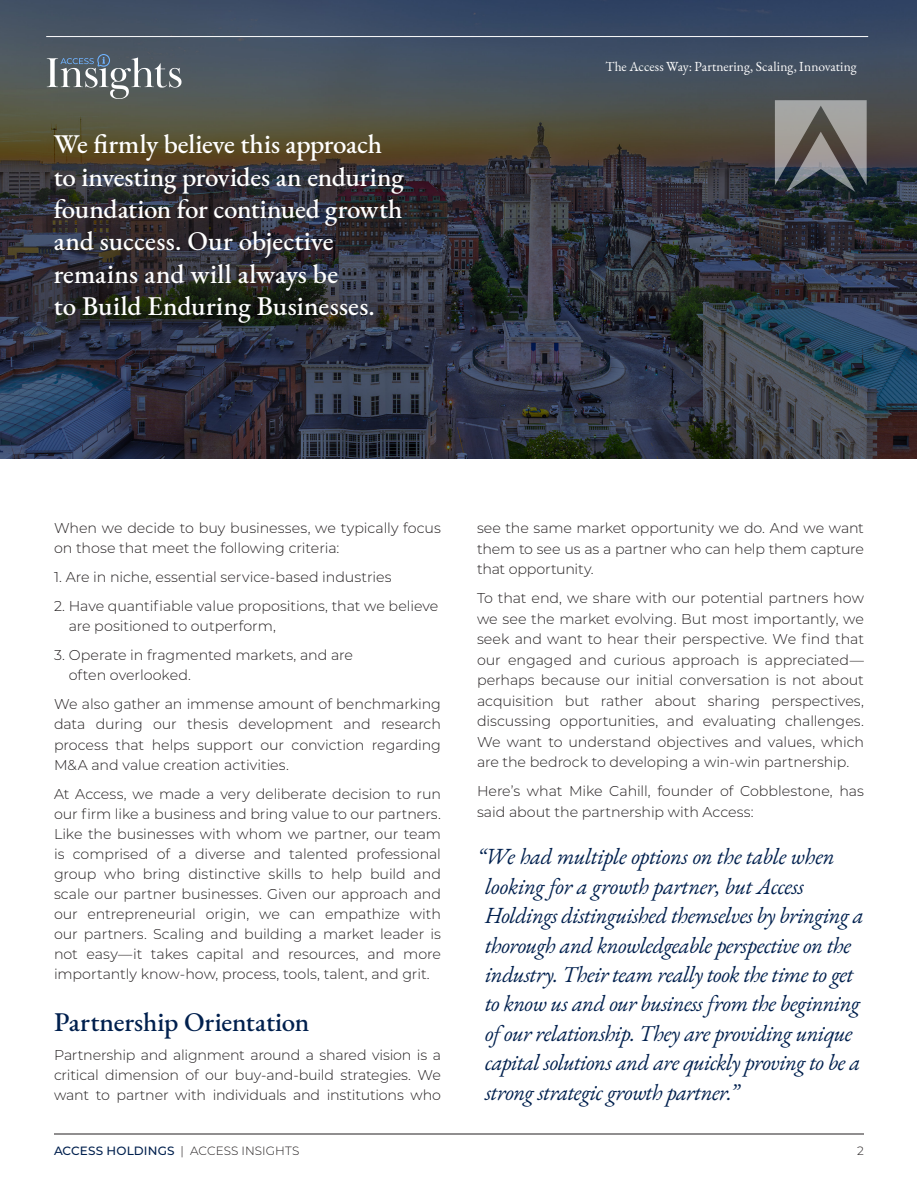
<style>
.page{position:relative;width:918px;height:1188px;background:#fff}
.page>*{position:absolute;margin:0;border:0;box-sizing:border-box;transform-origin:0 0}
.Photo_Call_Out{font:500 27px/32.4px "EB Garamond";color:#fff}
.Copy_Header{font:500 27px "EB Garamond";letter-spacing:-.005em;color:#00204e}
.Call_Out_Quote{font:italic 22.5px/29.4px "EB Garamond";letter-spacing:-.025em;color:#00204e}
.Body_Copy{font:300 14.25px/20.1px "Montserrat";letter-spacing:-.005em;color:#231f20;text-align:justify}
.t1{font:13.5px "EB Garamond";letter-spacing:.005em;color:#fff}
.t2{font:300 12px "Montserrat";letter-spacing:.005em;color:#231f20}
.s1{font-weight:500;color:#00204e}
</style>
<div class="page">
<hr style="left:54px;top:1134px;width:810px;height:1px;background:#231f20">
<img style="left:0;top:0;width:916px;height:459px">
<hr style="left:46px;top:36px;width:822px;height:1px;background:#fff">
<svg style="left:775px;top:100px;width:92px;height:92px"></svg>
<svg style="left:47px;top:54px;width:135px;height:45px"></svg>
<p class="Photo_Call_Out" style="left:54px;top:128px;width:352px">We firmly believe this approach to investing provides an enduring foundation for continued growth and success. Our objective remains and will always be<br>to Build Enduring Businesses.</p>
<p class="t1" style="left:605px;top:57px;width:253px">The Access Way: Partnering, Scaling, Innovating</p>
<p class="Body_Copy" style="left:54px;top:518px;width:388px">When we decide to buy businesses, we typically focus on those that meet the following criteria:</p>
<p class="Body_Copy" style="left:54px;top:567px;width:339px">1. Are in niche, essential service-based industries</p>
<p class="Body_Copy" style="left:69px;top:596px;width:371px;text-indent:-15px">2. Have quantifiable value propositions, that we believe are positioned to outperform,</p>
<p class="Body_Copy" style="left:69px;top:645px;width:286px;text-indent:-15px">3. Operate in fragmented markets, and are often overlooked.</p>
<p class="Body_Copy" style="left:54px;top:694px;width:389px">We also gather an immense amount of benchmarking data during our thesis development and research process that helps support our conviction regarding M&amp;A and value creation activities.</p>
<p class="Body_Copy" style="left:54px;top:783px;width:389px">At Access, we made a very deliberate decision to run our firm like a business and bring value to our partners.<br>Like the businesses with whom we partner, our team is comprised of a diverse and talented professional group who bring distinctive skills to help build and scale our partner businesses. Given our approach and our entrepreneurial origin, we can empathize with our partners. Scaling and building a market leader is not easy—it takes capital and resources, and more importantly know-how, process, tools, talent, and grit.</p>
<p class="Copy_Header" style="left:54px;top:1004px;width:257px">Partnership Orientation</p>
<p class="Body_Copy" style="left:54px;top:1044px;width:389px">Partnership and alignment around a shared vision is a critical dimension of our buy-and-build strategies. We want to partner with individuals and institutions who</p>
<p class="t2" style="left:54px;top:1142px;width:247px"><span class="s1">ACCESS HOLDINGS</span> | ACCESS INSIGHTS</p>
<p class="Body_Copy" style="left:477px;top:517px;width:389px">see the same market opportunity we do. And we want them to see us as a partner who can help them capture that opportunity.</p>
<p class="Body_Copy" style="left:477px;top:588px;width:389px">To that end, we share with our potential partners how we see the market evolving. But most importantly, we seek and want to hear their perspective. We find that our engaged and curious approach is appreciated— perhaps because our initial conversation is not about acquisition but rather about sharing perspectives, discussing opportunities, and evaluating challenges.<br>We want to understand objectives and values, which are the bedrock to developing a win-win partnership.</p>
<p class="Body_Copy" style="left:477px;top:781px;width:388px">Here’s what Mike Cahill, founder of Cobblestone, has said about the partnership with Access:</p>
<p class="Call_Out_Quote" style="left:485px;top:842px;width:380px;text-indent:-8px">“We had multiple options on the table when looking for a growth partner, but Access Holdings distinguished themselves by bringing a thorough and knowledgeable perspective on the industry. Their team really took the time to get to know us and our business from the beginning of our relationship. They are providing unique capital solutions and are quickly proving to be a strong strategic growth partner.”</p>
<p class="t2" style="left:857px;top:1142px;width:8px">2</p>
</div>
